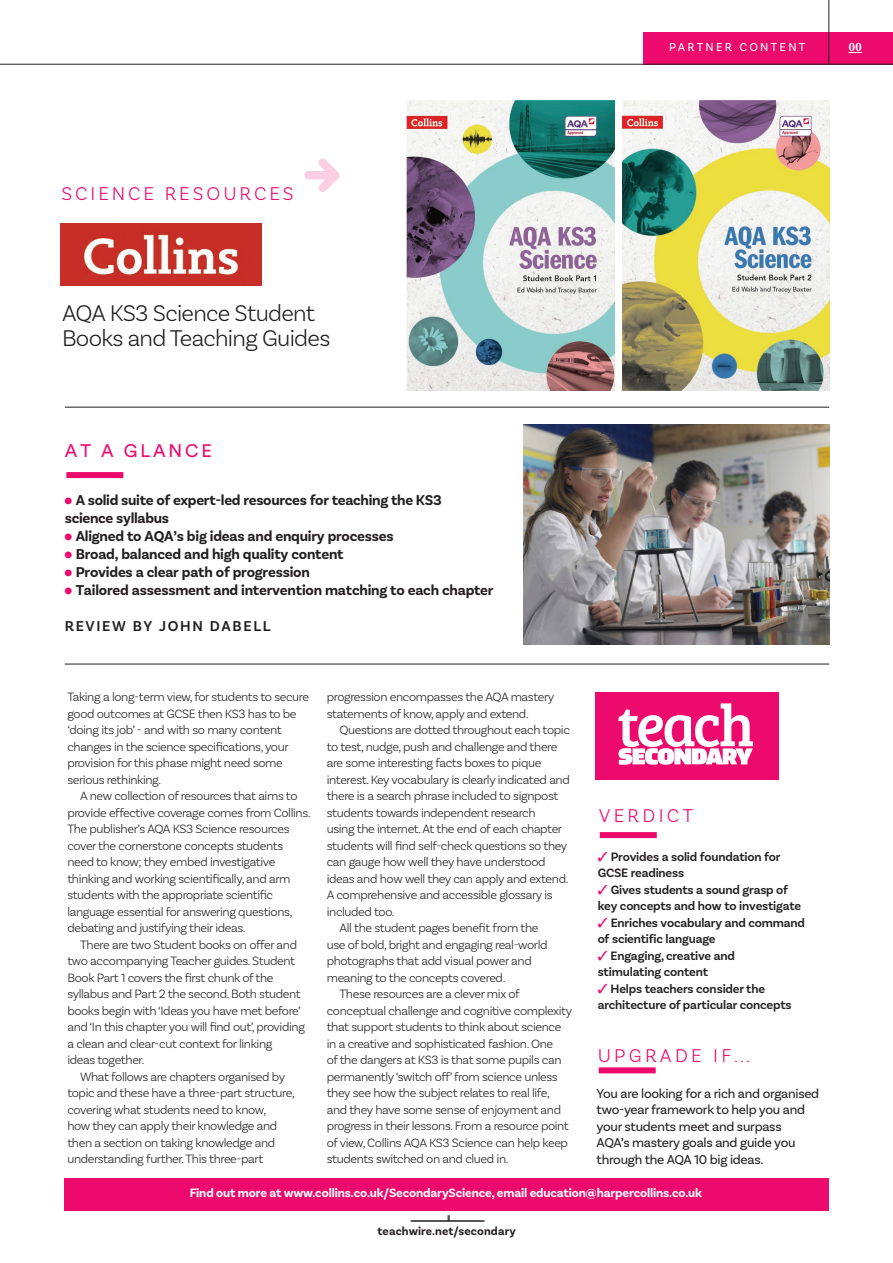
<style>
.page{position:relative;width:893px;height:1263px;background:#fff}
.page>*{position:absolute;margin:0;border:0;box-sizing:border-box;transform-origin:0 0}
.NEW_Basic_Sans_Stand{font:300 24px/25.5px "Basic Sans";letter-spacing:-.03em;color:#231f20}
.t1{font:300 19.5px "Basic Sans";letter-spacing:.17em;color:#ec0a6c}
.t2{font:300 19.5px "Basic Sans";letter-spacing:.15em;color:#ec0a6c}
.t3{font:18px "Circular Std";letter-spacing:.16em;color:#ec0a6c}
.TP_Intro{font:700 15px/18px "Basic Sans";letter-spacing:-.015em;color:#231f20}
.TP_Intro-2{font:600 15px "Basic Sans";letter-spacing:.11em;color:#231f20}
.NEW_Basic_Sans_body{font:13.5px/16.5px "Basic Sans";letter-spacing:-.02em;color:#231f20}
.NEW_Basic_Sans_body-2{font:300 12.75px/16.5px "Basic Sans";letter-spacing:-.03em;color:#231f20}
.TP_Intro-3{font:600 12.75px/16.5px "Basic Sans";letter-spacing:-.015em;color:#231f20}
.TP_Panel_Text{font:600 12.75px/16.5px "Basic Sans";letter-spacing:-.01em;color:#231f20}
.TP_Panel_Text-2{font:700 12.75px "Basic Sans";letter-spacing:-.01em;color:#fff}
.t4{font:700 12px "Basic Sans";letter-spacing:.01em;color:#231f20}
.t5{font:12px "Basic Sans";letter-spacing:.19em;color:#fff}
.t6{font:700 12px "Century Schoolbook";color:#fff}
.s1{color:#ec0a6c}
.s2{font-family:"Sailec";font-size:18px}
</style>
<div class="page">
<div style="left:644px;top:32px;width:249px;height:33px;background:#ec0a6c"></div>
<svg style="left:848px;top:52px;width:14px;height:1px"></svg>
<hr style="left:0;top:64px;width:893px;height:1px;background:#231f20">
<hr style="left:828px;top:0;width:1px;height:64px;background:#231f20">
<hr style="left:411px;top:1220px;width:74px;height:1px;background:#231f20">
<hr style="left:410px;top:1220px;width:74px;height:1px;background:#231f20">
<hr style="left:65px;top:407px;width:764px;height:1px;background:#231f20">
<hr style="left:65px;top:664px;width:764px;height:1px;background:#231f20">
<div style="left:66px;top:472px;width:57px;height:6px;background:#ec0a6c"></div>
<div style="left:64px;top:1178px;width:765px;height:33px;background:#ec0a6c"></div>
<div style="left:600px;top:832px;width:57px;height:6px;background:#ec0a6c"></div>
<div style="left:599px;top:1067px;width:57px;height:6px;background:#ec0a6c"></div>
<svg style="left:304px;top:158px;width:36px;height:34px"></svg>
<div style="left:595px;top:692px;width:184px;height:88px;background:#ec0a6c"></div>
<svg style="left:618px;top:703px;width:135px;height:62px"></svg>
<img style="left:406px;top:100px;width:209px;height:290px">
<img style="left:622px;top:100px;width:207px;height:290px">
<img style="left:61px;top:223px;width:201px;height:62px">
<img style="left:523px;top:424px;width:306px;height:220px">
<p class="t5" style="left:669px;top:40px;width:138px">PARTNER CONTENT</p>
<p class="t6" style="left:848px;top:38px;width:15px">00</p>
<p class="t2" style="left:62px;top:182px;width:234px">SCIENCE RESOURCES</p>
<p class="NEW_Basic_Sans_Stand" style="left:62px;top:300px;width:270px">AQA KS3 Science Student<br>Books and Teaching Guides</p>
<p class="t3" style="left:65px;top:440px;width:149px">AT A GLANCE</p>
<p class="TP_Intro" style="left:65px;top:491px;width:378px"><span class="s1">●</span> A solid suite of expert-led resources for teaching the KS3 science syllabus</p>
<p class="TP_Intro" style="left:65px;top:527px;width:330px"><span class="s1">●</span> Aligned to AQA’s big ideas and enquiry processes</p>
<p class="TP_Intro" style="left:65px;top:545px;width:280px"><span class="s1">●</span> Broad, balanced and high quality content</p>
<p class="TP_Intro" style="left:65px;top:563px;width:247px"><span class="s1">●</span> Provides a clear path of progression</p>
<p class="TP_Intro" style="left:65px;top:581px;width:430px"><span class="s1">●</span> Tailored assessment and intervention matching to each chapter</p>
<p class="TP_Intro-2" style="left:65px;top:617px;width:207px">REVIEW BY JOHN DABELL</p>
<p class="NEW_Basic_Sans_body-2" style="left:67px;top:688px;width:243px">Taking a long-term view, for students to secure good outcomes at GCSE then KS3 has to be ‘doing its job’ - and with so many content changes in the science specifications, your provision for this phase might need some serious rethinking.</p>
<p class="NEW_Basic_Sans_body-2" style="left:67px;top:787px;width:245px;text-indent:13px">A new collection of resources that aims to provide effective coverage comes from Collins.<br>The publisher’s AQA KS3 Science resources cover the cornerstone concepts students need to know; they embed investigative thinking and working scientifically, and arm students with the appropriate scientific language essential for answering questions, debating and justifying their ideas.</p>
<p class="NEW_Basic_Sans_body-2" style="left:67px;top:936px;width:239px;text-indent:13px">There are two Student books on offer and two accompanying Teacher guides. Student Book Part 1 covers the first chunk of the syllabus and Part 2 the second. Both student books begin with ‘Ideas you have met before’ and ‘In this chapter you will find out’, providing a clean and clear-cut context for linking<br>ideas together.</p>
<p class="NEW_Basic_Sans_body-2" style="left:67px;top:1068px;width:229px;text-indent:13px">What follows are chapters organised by topic and these have a three-part structure, covering what students need to know,<br>how they can apply their knowledge and then a section on taking knowledge and understanding further. This three-part</p>
<p class="NEW_Basic_Sans_body-2" style="left:327px;top:688px;width:229px">progression encompasses the AQA mastery statements of know, apply and extend.</p>
<p class="NEW_Basic_Sans_body-2" style="left:327px;top:721px;width:245px;text-indent:13px">Questions are dotted throughout each topic to test, nudge, push and challenge and there are some interesting facts boxes to pique interest. Key vocabulary is clearly indicated and there is a search phrase included to signpost students towards independent research<br>using the internet. At the end of each chapter students will find self-check questions so they can gauge how well they have understood ideas and how well they can apply and extend.<br>A comprehensive and accessible glossary is included too.</p>
<p class="NEW_Basic_Sans_body-2" style="left:327px;top:919px;width:222px;text-indent:13px">All the student pages benefit from the use of bold, bright and engaging real-world photographs that add visual power and meaning to the concepts covered.</p>
<p class="NEW_Basic_Sans_body-2" style="left:327px;top:985px;width:247px;text-indent:13px">These resources are a clever mix of conceptual challenge and cognitive complexity that support students to think about science in a creative and sophisticated fashion. One<br>of the dangers at KS3 is that some pupils can permanently ‘switch off’ from science unless they see how the subject relates to real life, and they have some sense of enjoyment and progress in their lessons. From a resource point of view, Collins AQA KS3 Science can help keep students switched on and clued in.</p>
<p class="t1" style="left:599px;top:803px;width:96px">VERDICT</p>
<p class="TP_Intro-3" style="left:598px;top:848px;width:184px;text-indent:13px">Provides a solid foundation for<br>GCSE readiness</p>
<p class="TP_Intro-3" style="left:598px;top:881px;width:205px;text-align:center">Gives students a sound grasp of<br>key concepts and how to investigate</p>
<p class="TP_Intro-3" style="left:598px;top:914px;width:209px;text-indent:13px">Enriches vocabulary and command of scientific language</p>
<p class="TP_Panel_Text" style="left:598px;top:947px;width:139px;text-indent:13px">Engaging, creative and stimulating content</p>
<p class="TP_Panel_Text" style="left:598px;top:980px;width:196px;text-indent:13px">Helps teachers consider the architecture of particular concepts</p>
<p class="t1" style="left:598px;top:1043px;width:154px">UPGRADE IF<span class="s2">...</span></p>
<p class="NEW_Basic_Sans_body" style="left:597px;top:1085px;width:224px">You are looking for a rich and organised two-year framework to help you and your students meet and surpass<br>AQA’s mastery goals and guide you through the AQA 10 big ideas.</p>
<p class="TP_Panel_Text-2" style="left:190px;top:1185px;width:514px">Find out more at www.collins.co.uk/SecondaryScience, email education@harpercollins.co.uk</p>
<p class="t4" style="left:377px;top:1223px;width:140px">teachwire.net/secondary</p>
</div>
